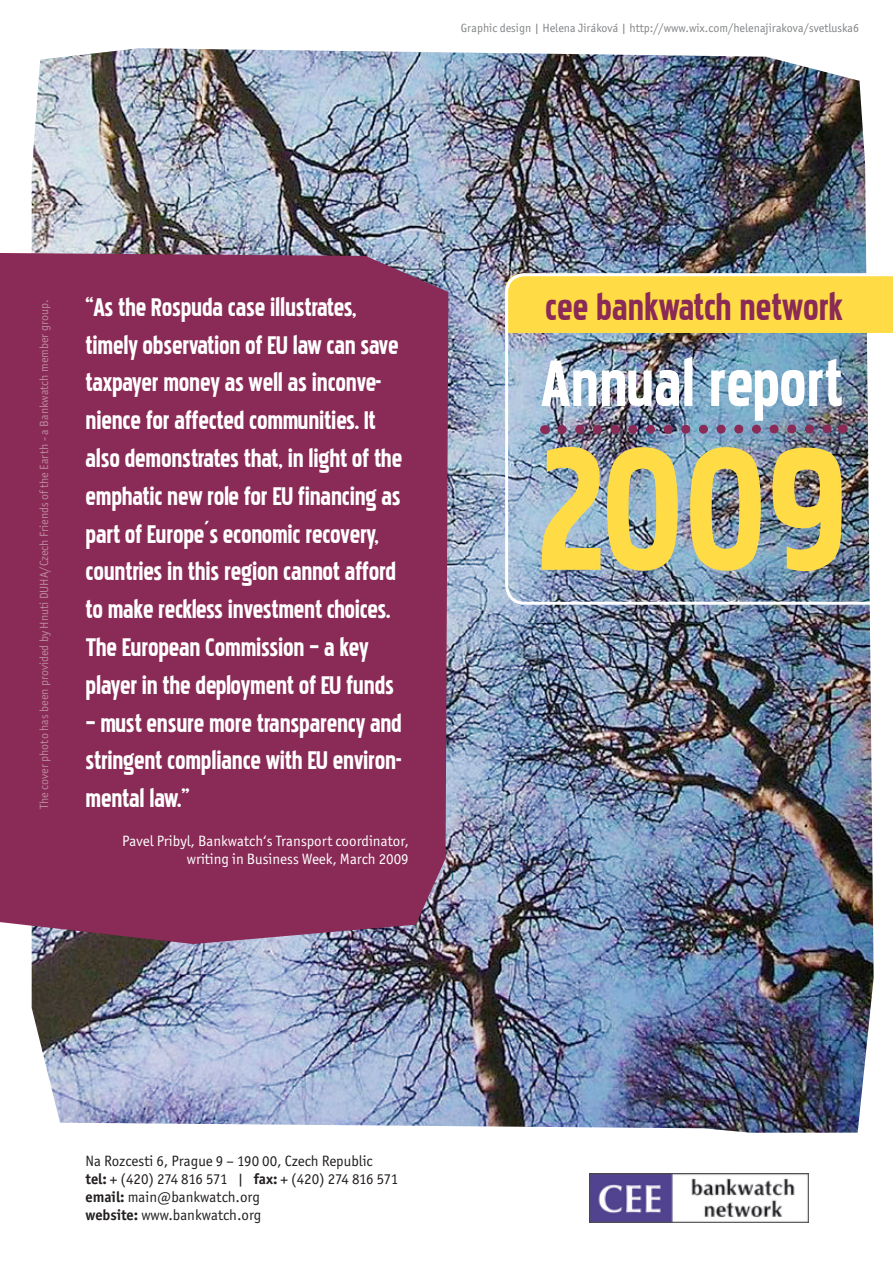
<style>
.page{position:relative;width:893px;height:1263px;background:#fff}
.page>*{position:absolute;margin:0;border:0;box-sizing:border-box;transform-origin:0 0}
.t1{font:217.5px "Pakenham";color:#ffdc46}
.t2{font:81px "Pakenham";color:#fff}
.t3{font:46.5px "Pakenham";color:#8a2a56}
.t4{font:31.5px/37.8px "Pakenham";letter-spacing:-.01em;color:#fff}
.t5{font:15px/18px "Officina Sans Itc TOT";color:#231f20}
.t6{font:15px/18px "Officina Sans Itc TOT";color:#fff;text-align:right}
.t7{font:12px "Officina Sans Itc TOT";color:#bb8a9f}
.t8{font:12px "Officina Sans Itc TOT";color:#828487}
.s1{font-weight:700}
</style>
<div class="page">
<img style="left:32px;top:48px;width:842px;height:1085px">
<div style="left:0;top:253px;width:448px;height:691px;background:#8a2a56"></div>
<img style="left:589px;top:1174px;width:219px;height:48px">
<img style="left:505px;top:273px;width:387px;height:332px">
<p class="t8" style="left:461px;top:21px;width:400px">Graphic design | Helena Jiráková | http://www.wix.com/helenajirakova/svetluska6</p>
<p class="t7" style="left:37px;top:809px;width:511px;rotate:-90deg">The cover photo has been provided by Hnuti DUHA/Czech Friends of the Earth - a Bankwatch member group.</p>
<p class="t4" style="left:86px;top:288px;width:318px">“As the Rospuda case illustrates, timely observation of EU law can save taxpayer money as well as inconve&shy;nience for affected communities. It also demonstrates that, in light of the emphatic new role for EU financing as part of Europe´s economic recovery, countries in this region cannot afford to make reckless investment choices.<br>The European Commission – a key player in the deployment of EU funds</p>
<p class="t4" style="left:86px;top:704px;width:318px;text-align:justify">– must ensure more transparency and stringent compliance with EU environ&shy;mental law.”</p>
<p class="t6" style="left:122px;top:832px;width:288px">Pavel Pribyl, Bankwatch‘s Transport coordinator, writing in Business Week, March 2009</p>
<h3 class="t3" style="left:545px;top:286px;width:299px">cee bankwatch network</h3>
<h2 class="t2" style="left:541px;top:347px;width:303px">Annual report</h2>
<h1 class="t1" style="left:535px;top:411px;width:314px">2009</h1>
<p class="t5" style="left:86px;top:1152px;width:314px">Na Rozcesti 6, Prague 9 – 190 00, Czech Republic<br><span class="s1">tel:</span> + (420) 274 816 571 | <span class="s1">fax:</span> + (420) 274 816 571 <span class="s1">email:</span> main@bankwatch.org<br><span class="s1">website:</span> www.bankwatch.org</p>
</div>
